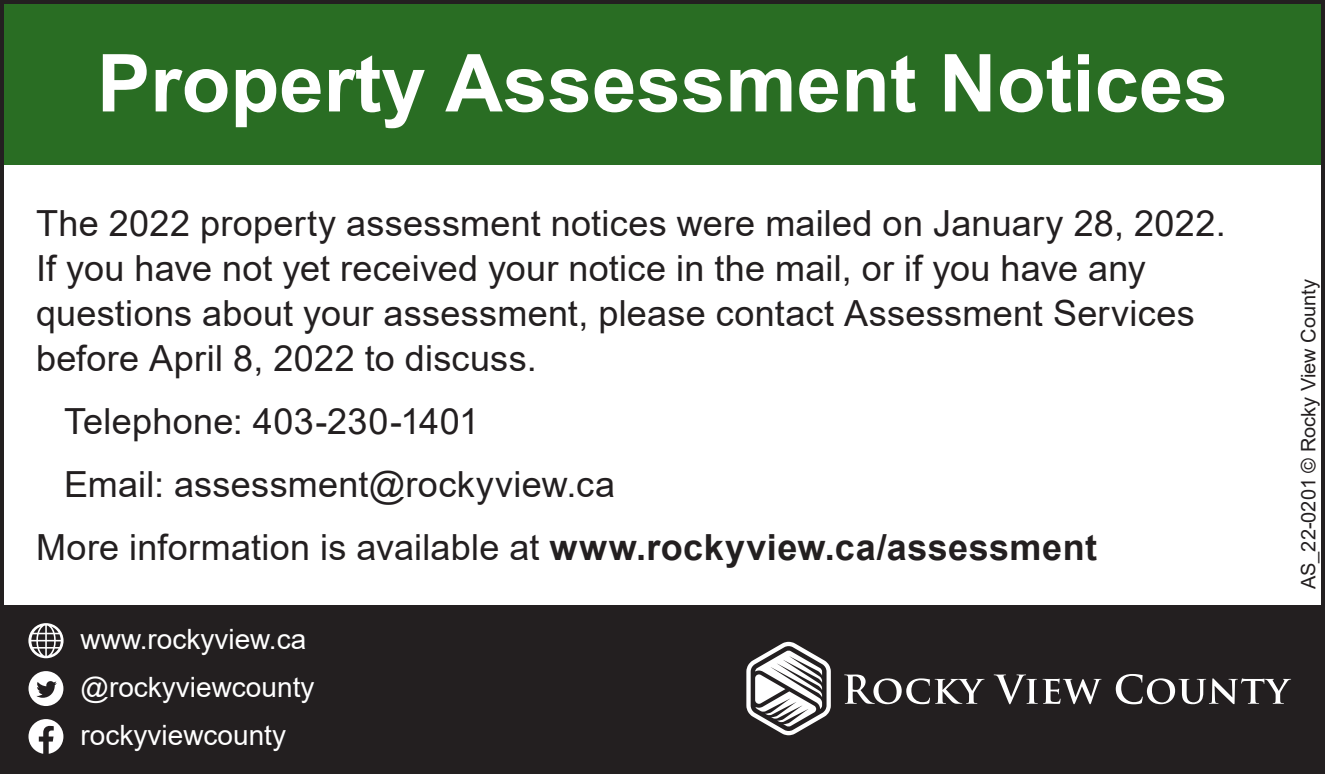
<style>
.page{position:relative;width:1325px;height:774px;background:#fff}
.page>*{position:absolute;margin:0;border:0;box-sizing:border-box;transform-origin:0 0}
.t1{font:700 80px "Arial";color:#fff}
.t2{font:36px/44.8px "Arial";letter-spacing:.01em;color:#231f20}
.t3{font:28px "Arial";color:#fff}
.t4{font:20px "Arial";color:#231f20}
.s1{font-weight:700}
</style>
<div class="page">
<div style="left:0;top:0;width:1325px;height:165px;background:#296d23"></div>
<div style="left:0;top:605px;width:1325px;height:169px;background:#231f20"></div>
<svg style="left:844px;top:675px;width:140px;height:29px"></svg>
<svg style="left:994px;top:675px;width:107px;height:29px"></svg>
<svg style="left:1116px;top:674px;width:175px;height:30px"></svg>
<svg style="left:746px;top:642px;width:85px;height:93px"></svg>
<svg style="left:28px;top:623px;width:35px;height:35px"></svg>
<svg style="left:29px;top:671px;width:34px;height:35px"></svg>
<svg style="left:29px;top:719px;width:34px;height:35px"></svg>
<div style="left:0;top:0;width:1325px;height:774px;border:4px solid #231f20"></div>
<p class="t1" style="left:97px;top:27px;width:1132px">Property Assessment Notices</p>
<p class="t2" style="left:36px;top:201px;width:1191px">The 2022 property assessment notices were mailed on January 28, 2022.<br>If you have not yet received your notice in the mail, or if you have any questions about your assessment, please contact Assessment Services before April 8, 2022 to discuss.</p>
<p class="t2" style="left:64px;top:399px;width:417px">Telephone: 403-230-1401</p>
<p class="t2" style="left:64px;top:462px;width:552px">Email: assessment@rockyview.ca</p>
<p class="t2" style="left:36px;top:525px;width:1062px">More information is available at <span class="s1">www.rockyview.ca/assessment</span></p>
<p class="t3" style="left:81px;top:620px;width:227px">www.rockyview.ca</p>
<p class="t3" style="left:81px;top:668px;width:235px">@rockyviewcounty</p>
<p class="t3" style="left:81px;top:716px;width:207px">rockyviewcounty</p>
<p class="t4" style="left:1295px;top:589px;width:312px;rotate:-90deg">AS_22-0201 © Rocky View County</p>
</div>
